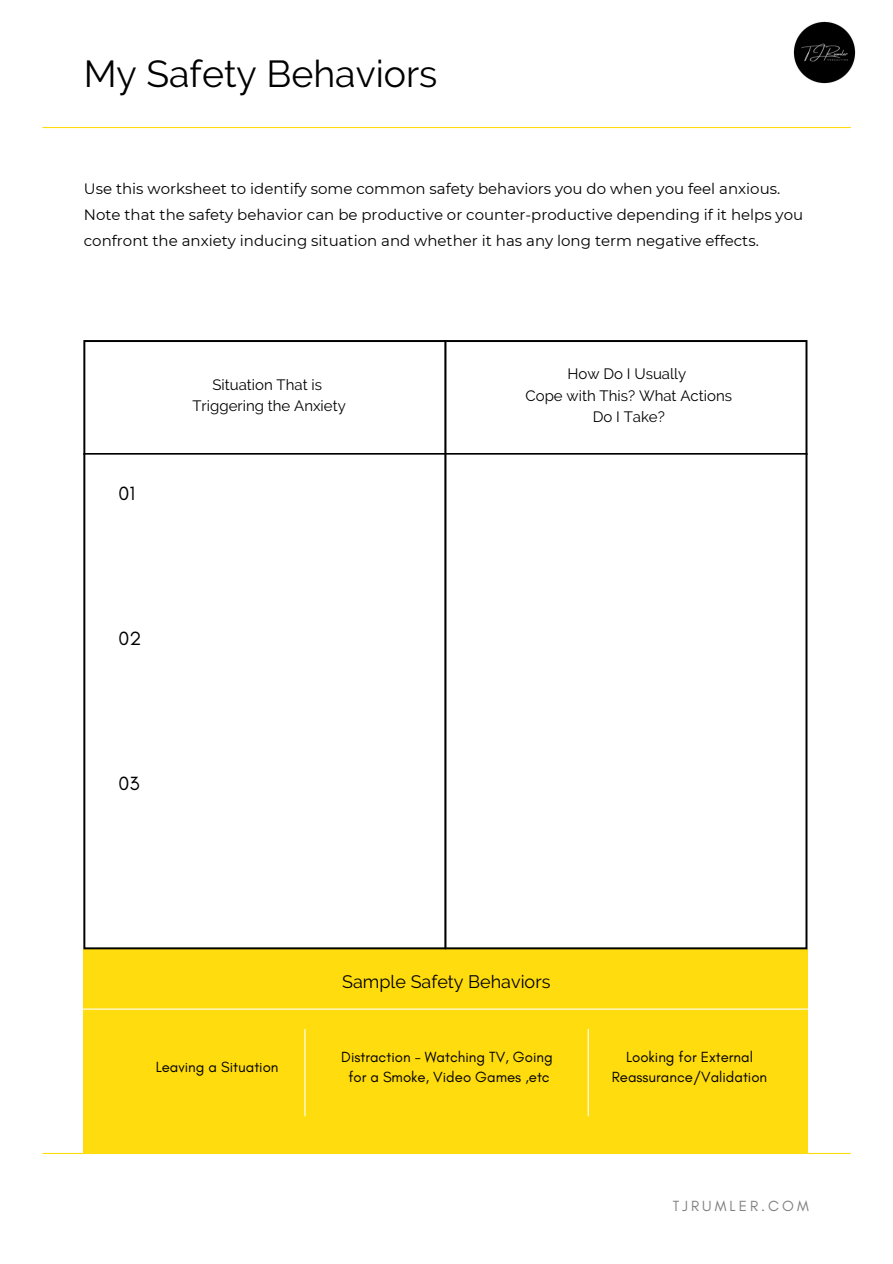
<style>
.page{position:relative;width:893px;height:1264px;background:#fff}
.page>*{position:absolute;margin:0;border:0;box-sizing:border-box;transform-origin:0 0}
.t1{font:37.5px "Raleway";color:#000}
.t2{font:19.5px "Glacial Indifference";color:#000}
.t3{font:18px "Raleway";color:#000}
.t4{font:15px/25.8px "Montserrat";color:#000}
.t5{font:15px/20.2px "Glacial Indifference";color:#000;text-align:center}
.t6{font:15px/21.3px "Raleway";color:#000;text-align:center}
.t7{font:15px "Glacial Indifference";letter-spacing:.205em;color:#7f7f7f}
</style>
<div class="page">
<hr style="left:43px;top:127px;width:807px;height:1px;background:#ffdc0d">
<div style="left:83px;top:949px;width:724px;height:204px;background:#ffdc0d"></div>
<hr style="left:43px;top:1152px;width:807px;height:1px;background:#ffdc0d">
<svg style="left:83px;top:455px;width:361px;height:494px"></svg>
<svg style="left:83px;top:340px;width:724px;height:115px"></svg>
<svg style="left:444px;top:452px;width:363px;height:497px"></svg>
<hr style="left:47px;top:1008px;width:795px;height:1px;background:#fff">
<hr style="left:304px;top:1029px;width:1px;height:86px;background:#fff">
<hr style="left:587px;top:1029px;width:1px;height:86px;background:#fff">
<img style="left:793px;top:21px;width:62px;height:62px">
<h1 class="t1" style="left:84px;top:52px;width:355px">My Safety Behaviors</h1>
<p class="t4" style="left:84px;top:176px;width:720px">Use this worksheet to identify some common safety behaviors you do when you feel anxious.<br>Note that the safety behavior can be productive or counter-productive depending if it helps you confront the anxiety inducing situation and whether it has any long term negative effects.</p>
<h2 class="t2" style="left:119px;top:481px;width:18px">01</h2>
<h2 class="t2" style="left:119px;top:626px;width:24px">02</h2>
<h2 class="t2" style="left:119px;top:771px;width:23px">03</h2>
<p class="t6" style="left:192px;top:374px;width:155px">Situation That is<br>Triggering the Anxiety</p>
<p class="t6" style="left:525px;top:363px;width:208px">How Do I Usually<br>Cope with This? What Actions<br>Do I Take?</p>
<p class="t3" style="left:342px;top:970px;width:210px">Sample Safety Behaviors</p>
<p class="t5" style="left:156px;top:1056px;width:124px">Leaving a Situation</p>
<p class="t5" style="left:341px;top:1046px;width:213px">Distraction - Watching TV, Going for a Smoke, Video Games ,etc</p>
<p class="t5" style="left:611px;top:1046px;width:157px">Looking for External<br>Reassurance/Validation</p>
<p class="t7" style="left:673px;top:1196px;width:137px">TJRUMLER.COM</p>
</div>
